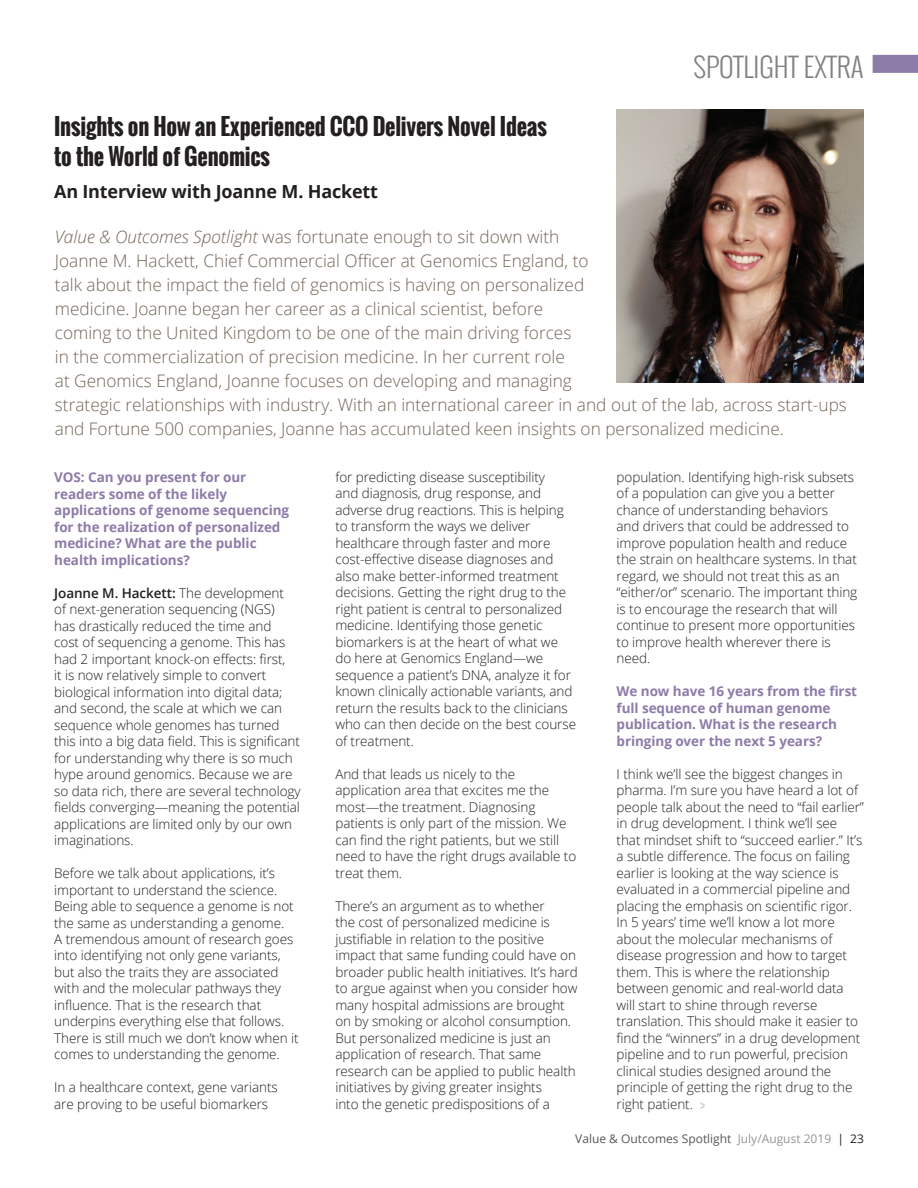
<style>
.page{position:relative;width:918px;height:1188px;background:#fff}
.page>*{position:absolute;margin:0;border:0;box-sizing:border-box;transform-origin:0 0}
.t1{font:300 27px "Oswald";color:#808285}
.t2{font:700 22.5px/30px "Oswald";letter-spacing:-.01em;color:#231f20}
.t3{font:700 18px "Open Sans";letter-spacing:-.01em;color:#231f20}
.t4{font:300 17.25px/24px "Open Sans";color:#716557}
.t5{font:300 13.5px/16.5px "Open Sans";letter-spacing:-.005em;color:#231f20}
.t6{font:700 13.5px/16.5px "Open Sans";letter-spacing:-.005em;color:#8d7ba8}
.t7{font:700 13.5px "Oswald";color:#d1d2d4}
.t8{font:12px "Open Sans";color:#57585a}
.s1{font-style:italic}
.s2{font-weight:600}
.s3{color:#939598}
.s4{color:#231f20}
</style>
<div class="page">
<div style="left:873px;top:55px;width:45px;height:18px;background:#8d7ba8"></div>
<img style="left:617px;top:109px;width:247px;height:273px">
<h2 class="t2" style="left:54px;top:112px;width:494px">Insights on How an Experienced CCO Delivers Novel Ideas to the World of Genomics</h2>
<h3 class="t3" style="left:54px;top:179px;width:325px">An Interview with Joanne M. Hackett</h3>
<h1 class="t1" style="left:694px;top:47px;width:172px">SPOTLIGHT EXTRA</h1>
<p class="t4" style="left:55px;top:224px;width:794px"><span class="s1">Value &amp; Outcomes Spotlight</span> was fortunate enough to sit down with<br>Joanne M. Hackett, Chief Commercial Officer at Genomics England, to<br>talk about the impact the field of genomics is having on personalized<br>medicine. Joanne began her career as a clinical scientist, before<br>coming to the United Kingdom to be one of the main driving forces<br>in the commercialization of precision medicine. In her current role<br>at Genomics England, Joanne focuses on developing and managing<br>strategic relationships with industry. With an international career in and out of the lab, across start-ups and Fortune 500 companies, Joanne has accumulated keen insights on personalized medicine.</p>
<p class="t6" style="left:54px;top:469px;width:237px">VOS: Can you present for our readers some of the likely applications of genome sequencing for the realization of personalized medicine? What are the public health implications?</p>
<p class="t5" style="left:54px;top:584px;width:248px"><span class="s2">Joanne M. Hackett:</span> The development<br>of next-generation sequencing (NGS)<br>has drastically reduced the time and<br>cost of sequencing a genome. This has had 2 important knock-on effects: first,<br>it is now relatively simple to convert biological information into digital data; and second, the scale at which we can sequence whole genomes has turned this into a big data field. This is significant for understanding why there is so much hype around genomics. Because we are so data rich, there are several technology fields converging—meaning the potential applications are limited only by our own imaginations.</p>
<p class="t5" style="left:54px;top:865px;width:246px">Before we talk about applications, it’s important to understand the science.<br>Being able to sequence a genome is not the same as understanding a genome.<br>A tremendous amount of research goes into identifying not only gene variants, but also the traits they are associated with and the molecular pathways they influence. That is the research that underpins everything else that follows.<br>There is still much we don’t know when it comes to understanding the genome.</p>
<p class="t5" style="left:54px;top:1079px;width:225px">In a healthcare context, gene variants are proving to be useful biomarkers</p>
<p class="t5" style="left:617px;top:468px;width:242px">population. Identifying high-risk subsets of a population can give you a better chance of understanding behaviors<br>and drivers that could be addressed to improve population health and reduce the strain on healthcare systems. In that regard, we should not treat this as an “either/or” scenario. The important thing is to encourage the research that will continue to present more opportunities to improve health wherever there is need.</p>
<p class="t6" style="left:617px;top:683px;width:242px">We now have 16 years from the first full sequence of human genome publication. What is the research bringing over the next 5 years?</p>
<p class="t5" style="left:617px;top:765px;width:249px">I think we’ll see the biggest changes in pharma. I’m sure you have heard a lot of people talk about the need to “fail earlier” in drug development. I think we’ll see that mindset shift to “succeed earlier.” It’s a subtle difference. The focus on failing earlier is looking at the way science is evaluated in a commercial pipeline and placing the emphasis on scientific rigor.<br>In 5 years’ time we’ll know a lot more about the molecular mechanisms of disease progression and how to target them. This is where the relationship between genomic and real-world data will start to shine through reverse translation. This should make it easier to find the “winners” in a drug development pipeline and to run powerful, precision clinical studies designed around the principle of getting the right drug to the right patient.</p>
<p class="t5" style="left:335px;top:468px;width:242px">for predicting disease susceptibility<br>and diagnosis, drug response, and adverse drug reactions. This is helping to transform the ways we deliver healthcare through faster and more cost-effective disease diagnoses and also make better-informed treatment decisions. Getting the right drug to the right patient is central to personalized medicine. Identifying those genetic biomarkers is at the heart of what we do here at Genomics England—we sequence a patient’s DNA, analyze it for known clinically actionable variants, and return the results back to the clinicians who can then decide on the best course of treatment.</p>
<p class="t5" style="left:335px;top:765px;width:242px">And that leads us nicely to the application area that excites me the most—the treatment. Diagnosing patients is only part of the mission. We can find the right patients, but we still need to have the right drugs available to treat them.</p>
<p class="t5" style="left:335px;top:897px;width:244px">There’s an argument as to whether<br>the cost of personalized medicine is justifiable in relation to the positive impact that same funding could have on broader public health initiatives. It’s hard to argue against when you consider how many hospital admissions are brought on by smoking or alcohol consumption.<br>But personalized medicine is just an application of research. That same research can be applied to public health initiatives by giving greater insights<br>into the genetic predispositions of a</p>
<p class="t7" style="left:700px;top:1094px;width:7px">&gt;</p>
<p class="t8" style="left:575px;top:1131px;width:290px">Value &amp; Outcomes Spotlight <span class="s3">July/August 2019</span> <span class="s4">| 23</span></p>
</div>
